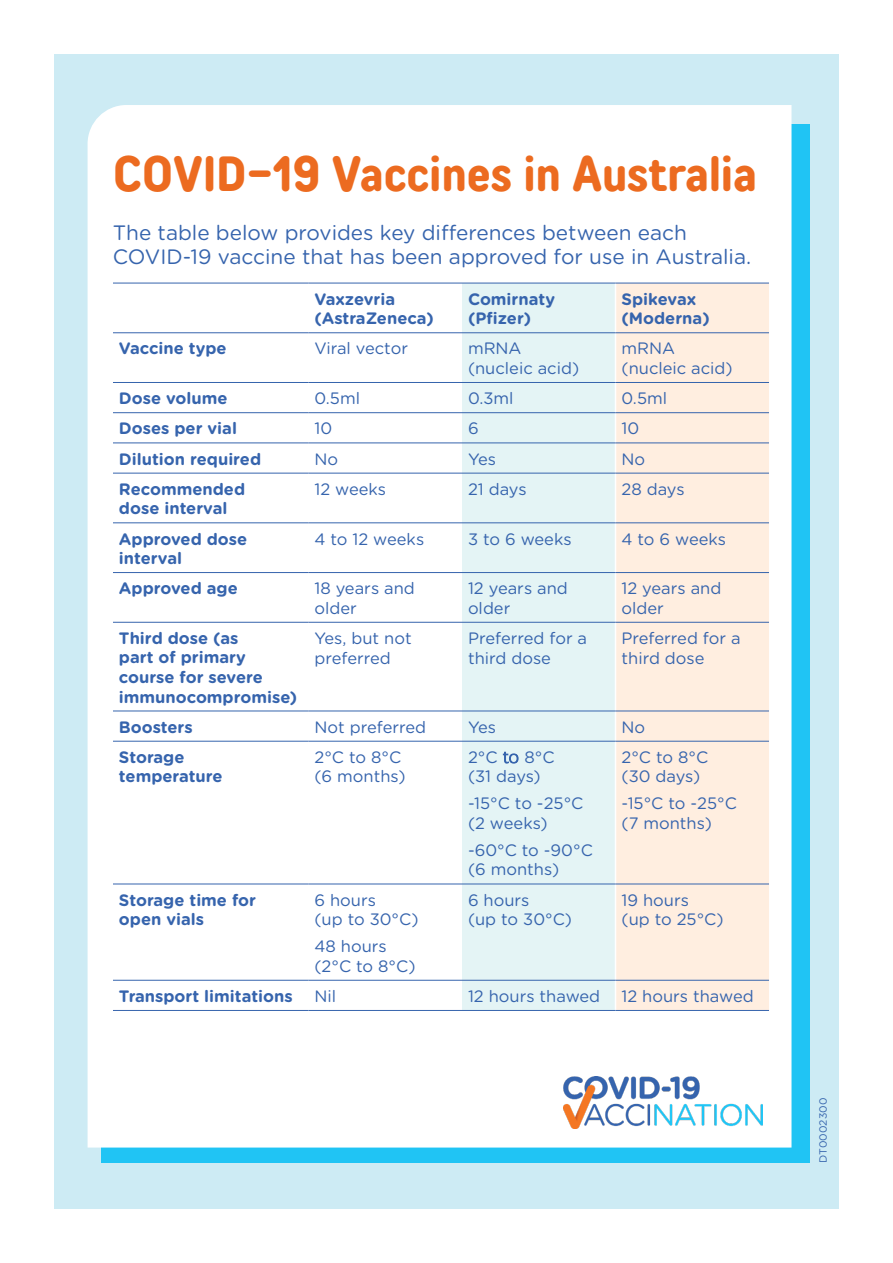
<style>
.page{position:relative;width:893px;height:1263px;background:#fff}
.page>*{position:absolute;margin:0;border:0;box-sizing:border-box;transform-origin:0 0}
.t1{font:700 condensed 49.35px "TT Rounds Neue";color:#ec6b20}
.t2{font:20.85px/24px "Gotham Rounded";color:#3664ad}
.body{font:16.5px/19.5px "Gotham Rounded";color:#3664ad}
.body-2{font:700 16.5px/19.5px "Gotham Rounded";color:#3664ad}
.t3{font:10.5px "Gotham Rounded";color:#3664ad}
.s1{font-family:"Adobe Gothic Std";font-weight:300}
</style>
<div class="page">
<div style="left:54px;top:54px;width:785px;height:1155px;background:#cdebf4"></div>
<div style="left:101px;top:124px;width:708px;height:1038px;background:#20c4f4"></div>
<div style="left:88px;top:105px;width:703px;height:1042px;background:#fff"></div>
<img style="left:564px;top:1076px;width:199px;height:52px">
<div style="left:462px;top:284px;width:153px;height:726px;background:#e4f4f5"></div>
<div style="left:616px;top:284px;width:153px;height:726px;background:#ffeee0"></div>
<hr style="left:615px;top:283px;width:1px;height:50px;background:#fff">
<hr style="left:615px;top:333px;width:1px;height:49px;background:#fff">
<svg style="left:615px;top:383px;width:1px;height:29px"></svg>
<hr style="left:615px;top:413px;width:1px;height:30px;background:#fff">
<hr style="left:615px;top:443px;width:1px;height:30px;background:#fff">
<hr style="left:615px;top:473px;width:1px;height:50px;background:#fff">
<hr style="left:615px;top:523px;width:1px;height:49px;background:#fff">
<hr style="left:615px;top:573px;width:1px;height:49px;background:#fff">
<hr style="left:615px;top:622px;width:1px;height:89px;background:#fff">
<hr style="left:615px;top:711px;width:1px;height:30px;background:#fff">
<hr style="left:615px;top:741px;width:1px;height:143px;background:#fff">
<hr style="left:615px;top:884px;width:1px;height:96px;background:#fff">
<hr style="left:615px;top:980px;width:1px;height:30px;background:#fff">
<hr style="left:113px;top:283px;width:195px;height:1px;background:#3664ad">
<hr style="left:308px;top:283px;width:154px;height:1px;background:#3664ad">
<hr style="left:462px;top:283px;width:153px;height:1px;background:#3664ad">
<hr style="left:615px;top:283px;width:154px;height:1px;background:#3664ad">
<hr style="left:113px;top:332px;width:195px;height:1px;background:#3664ad">
<hr style="left:308px;top:332px;width:154px;height:1px;background:#3664ad">
<hr style="left:462px;top:332px;width:153px;height:1px;background:#3664ad">
<hr style="left:615px;top:332px;width:154px;height:1px;background:#3664ad">
<hr style="left:113px;top:382px;width:195px;height:1px;background:#3664ad">
<hr style="left:308px;top:382px;width:154px;height:1px;background:#3664ad">
<hr style="left:462px;top:382px;width:153px;height:1px;background:#3664ad">
<hr style="left:615px;top:382px;width:154px;height:1px;background:#3664ad">
<hr style="left:113px;top:412px;width:195px;height:1px;background:#3664ad">
<hr style="left:308px;top:412px;width:154px;height:1px;background:#3664ad">
<hr style="left:462px;top:412px;width:153px;height:1px;background:#3664ad">
<hr style="left:615px;top:412px;width:154px;height:1px;background:#3664ad">
<hr style="left:113px;top:443px;width:195px;height:1px;background:#3664ad">
<hr style="left:308px;top:443px;width:154px;height:1px;background:#3664ad">
<hr style="left:462px;top:443px;width:153px;height:1px;background:#3664ad">
<hr style="left:615px;top:443px;width:154px;height:1px;background:#3664ad">
<hr style="left:113px;top:473px;width:195px;height:1px;background:#3664ad">
<hr style="left:308px;top:473px;width:154px;height:1px;background:#3664ad">
<hr style="left:462px;top:473px;width:153px;height:1px;background:#3664ad">
<hr style="left:615px;top:473px;width:154px;height:1px;background:#3664ad">
<hr style="left:113px;top:523px;width:195px;height:1px;background:#3664ad">
<hr style="left:308px;top:523px;width:154px;height:1px;background:#3664ad">
<hr style="left:462px;top:523px;width:153px;height:1px;background:#3664ad">
<hr style="left:615px;top:523px;width:154px;height:1px;background:#3664ad">
<hr style="left:113px;top:572px;width:195px;height:1px;background:#3664ad">
<hr style="left:308px;top:572px;width:154px;height:1px;background:#3664ad">
<hr style="left:462px;top:572px;width:153px;height:1px;background:#3664ad">
<hr style="left:615px;top:572px;width:154px;height:1px;background:#3664ad">
<hr style="left:113px;top:622px;width:195px;height:1px;background:#3664ad">
<hr style="left:308px;top:622px;width:154px;height:1px;background:#3664ad">
<hr style="left:462px;top:622px;width:153px;height:1px;background:#3664ad">
<hr style="left:615px;top:622px;width:154px;height:1px;background:#3664ad">
<hr style="left:113px;top:711px;width:195px;height:1px;background:#3664ad">
<hr style="left:308px;top:711px;width:154px;height:1px;background:#3664ad">
<hr style="left:462px;top:711px;width:153px;height:1px;background:#3664ad">
<hr style="left:615px;top:711px;width:154px;height:1px;background:#3664ad">
<hr style="left:113px;top:741px;width:195px;height:1px;background:#3664ad">
<hr style="left:308px;top:741px;width:154px;height:1px;background:#3664ad">
<hr style="left:462px;top:741px;width:153px;height:1px;background:#3664ad">
<hr style="left:615px;top:741px;width:154px;height:1px;background:#3664ad">
<hr style="left:113px;top:884px;width:195px;height:1px;background:#3664ad">
<hr style="left:308px;top:884px;width:154px;height:1px;background:#3664ad">
<hr style="left:462px;top:884px;width:153px;height:1px;background:#3664ad">
<hr style="left:615px;top:884px;width:154px;height:1px;background:#3664ad">
<hr style="left:113px;top:980px;width:195px;height:1px;background:#3664ad">
<hr style="left:308px;top:980px;width:154px;height:1px;background:#3664ad">
<hr style="left:462px;top:980px;width:153px;height:1px;background:#3664ad">
<hr style="left:615px;top:980px;width:154px;height:1px;background:#3664ad">
<hr style="left:113px;top:1010px;width:195px;height:1px;background:#3664ad">
<hr style="left:308px;top:1010px;width:154px;height:1px;background:#3664ad">
<hr style="left:462px;top:1010px;width:153px;height:1px;background:#3664ad">
<hr style="left:615px;top:1010px;width:154px;height:1px;background:#3664ad">
<p class="t1" style="left:113px;top:141px;width:646px">COVID-19 Vaccines in Australia</p>
<p class="t2" style="left:113px;top:220px;width:640px">The table below provides key differences between each<br>COVID-19 vaccine that has been approved for use in Australia.</p>
<p class="body-2" style="left:314px;top:288px;width:121px">Vaxzevria (AstraZeneca)</p>
<p class="body-2" style="left:468px;top:288px;width:89px">Comirnaty (Pfizer)</p>
<p class="body-2" style="left:621px;top:288px;width:90px">Spikevax (Moderna)</p>
<p class="body-2" style="left:119px;top:338px;width:109px">Vaccine type</p>
<p class="body" style="left:314px;top:338px;width:95px">Viral vector</p>
<p class="body" style="left:468px;top:338px;width:113px">mRNA (nucleic acid)</p>
<p class="body" style="left:621px;top:338px;width:113px">mRNA (nucleic acid)</p>
<p class="body-2" style="left:119px;top:388px;width:110px">Dose volume</p>
<p class="body" style="left:314px;top:388px;width:47px">0.5ml</p>
<p class="body" style="left:468px;top:388px;width:47px">0.3ml</p>
<p class="body" style="left:621px;top:388px;width:47px">0.5ml</p>
<p class="body-2" style="left:119px;top:418px;width:120px">Doses per vial</p>
<p class="body" style="left:314px;top:418px;width:19px">10</p>
<p class="body" style="left:468px;top:418px;width:12px">6</p>
<p class="body" style="left:621px;top:418px;width:19px">10</p>
<p class="body-2" style="left:119px;top:448px;width:144px">Dilution required</p>
<p class="body" style="left:314px;top:448px;width:25px">No</p>
<p class="body" style="left:468px;top:448px;width:30px">Yes</p>
<p class="body" style="left:621px;top:448px;width:25px">No</p>
<p class="body-2" style="left:119px;top:479px;width:128px">Recommended dose interval</p>
<p class="body" style="left:314px;top:478px;width:73px">12 weeks</p>
<p class="body" style="left:468px;top:478px;width:60px">21 days</p>
<p class="body" style="left:621px;top:478px;width:65px">28 days</p>
<p class="body-2" style="left:119px;top:528px;width:130px">Approved dose interval</p>
<p class="body" style="left:314px;top:528px;width:111px">4 to 12 weeks</p>
<p class="body" style="left:468px;top:528px;width:105px">3 to 6 weeks</p>
<p class="body" style="left:621px;top:528px;width:106px">4 to 6 weeks</p>
<p class="body-2" style="left:119px;top:578px;width:120px">Approved age</p>
<p class="body" style="left:314px;top:578px;width:102px">18 years and older</p>
<p class="body" style="left:468px;top:578px;width:101px">12 years and older</p>
<p class="body" style="left:621px;top:578px;width:101px">12 years and older</p>
<p class="body-2" style="left:119px;top:628px;width:180px">Third dose (as<br>part of primary course for severe immunocompromise)</p>
<p class="body" style="left:314px;top:628px;width:99px">Yes, but not preferred</p>
<p class="body" style="left:468px;top:628px;width:121px">Preferred for a third dose</p>
<p class="body" style="left:621px;top:628px;width:121px">Preferred for a third dose</p>
<p class="body-2" style="left:119px;top:716px;width:75px">Boosters</p>
<p class="body" style="left:314px;top:716px;width:113px">Not preferred</p>
<p class="body" style="left:468px;top:716px;width:30px">Yes</p>
<p class="body" style="left:621px;top:716px;width:25px">No</p>
<p class="body-2" style="left:119px;top:747px;width:105px">Storage temperature</p>
<p class="body" style="left:314px;top:747px;width:93px">2°C to 8°C (6 months)</p>
<p class="body" style="left:468px;top:746px;width:88px">2°C <span class="s1">to</span> 8°C (31 days)</p>
<p class="body" style="left:468px;top:793px;width:117px">-15°C to -25°C (2 weeks)</p>
<p class="body" style="left:468px;top:840px;width:126px">-60°C to -90°C (6 months)</p>
<p class="body" style="left:621px;top:746px;width:88px">2°C to 8°C (30 days)</p>
<p class="body" style="left:621px;top:793px;width:117px">-15°C to -25°C (7 months)</p>
<p class="body-2" style="left:119px;top:889px;width:139px">Storage time for open vials</p>
<p class="body" style="left:314px;top:889px;width:106px">6 hours<br>(up to 30°C)</p>
<p class="body" style="left:314px;top:936px;width:103px">48 hours (2°C to 8°C)</p>
<p class="body" style="left:468px;top:889px;width:106px">6 hours<br>(up to 30°C)</p>
<p class="body" style="left:621px;top:889px;width:104px">19 hours<br>(up to 25°C)</p>
<p class="body-2" style="left:119px;top:986px;width:175px">Transport limitations</p>
<p class="body" style="left:314px;top:986px;width:23px">Nil</p>
<p class="body" style="left:468px;top:986px;width:134px">12 hours thawed</p>
<p class="body" style="left:621px;top:986px;width:134px">12 hours thawed</p>
<p class="t3" style="left:816px;top:1162px;width:66px;rotate:-90deg">DT0002300</p>
</div>
